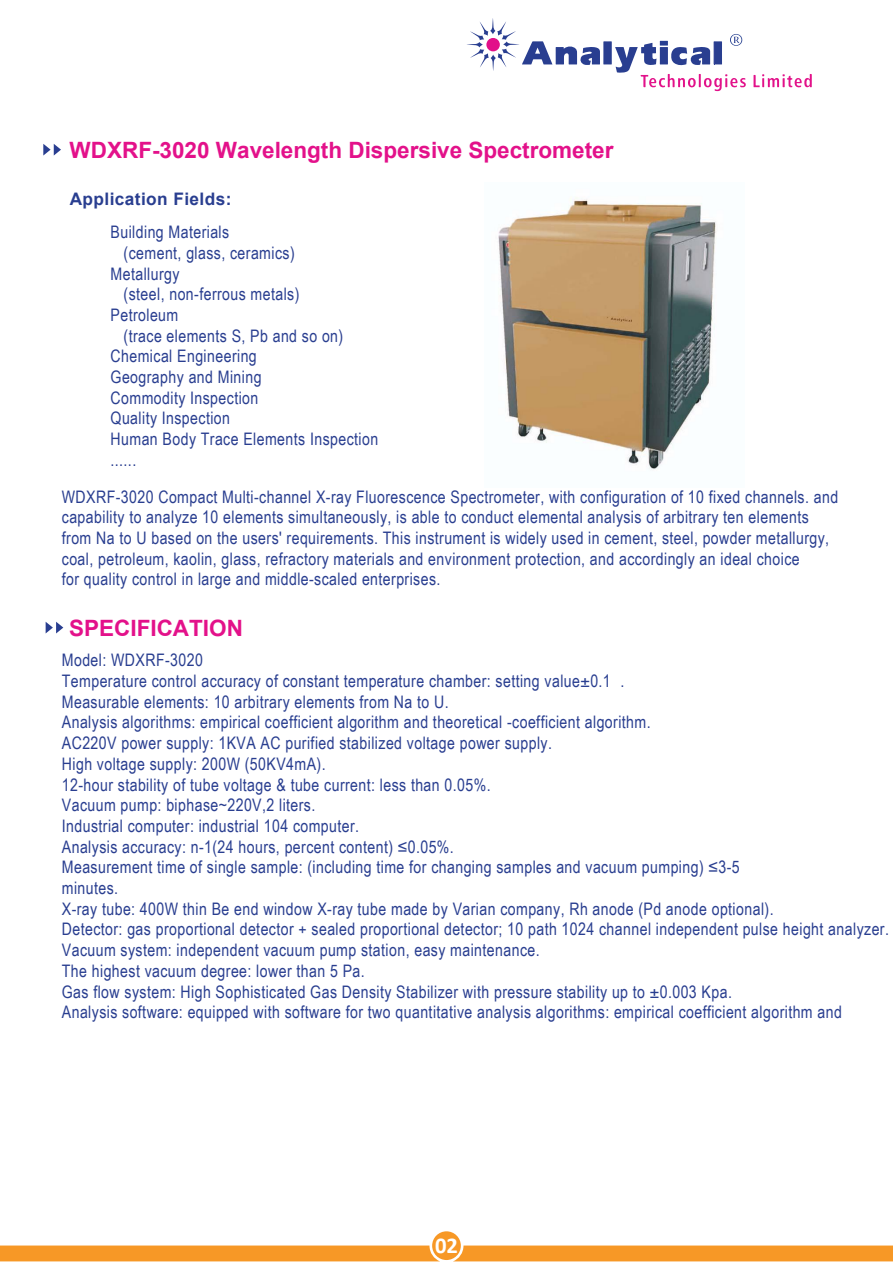
<style>
.page{position:relative;width:893px;height:1263px;background:#fff}
.page>*{position:absolute;margin:0;border:0;box-sizing:border-box;transform-origin:0 0}
.t1{font:700 22.65px "Calibri";color:#fff}
.t2{font:700 22.5px "Arial";color:#e3118a}
.t3{font:17.25px/20.7px "Arial Narrow";letter-spacing:.025em;color:#293e90}
.t4{font:700 17.25px "Arial";letter-spacing:.025em;color:#293e90}
</style>
<div class="page">
<svg style="left:753px;top:74px;width:59px;height:14px"></svg>
<svg style="left:467px;top:18px;width:279px;height:73px"></svg>
<div style="left:486px;top:38px;width:14px;height:13px;background:#e21089;border-radius:50%"></div>
<div style="left:0;top:1245px;width:440px;height:16px;background:#f79826"></div>
<div style="left:453px;top:1245px;width:440px;height:16px;background:#f79826"></div>
<div style="left:432px;top:1231px;width:29px;height:29px;background:#f79826;border-radius:50%"></div>
<svg style="left:43px;top:144px;width:18px;height:12px"></svg>
<svg style="left:46px;top:622px;width:17px;height:11px"></svg>
<img style="left:498px;top:199px;width:218px;height:271px">
<h2 class="t2" style="left:70px;top:134px;width:545px">WDXRF-3020 Wavelength Dispersive Spectrometer</h2>
<p class="t4" style="left:70px;top:187px;width:163px">Application Fields:</p>
<p class="t3" style="left:111px;top:221px;width:120px">Building Materials</p>
<p class="t3" style="left:124px;top:242px;width:173px">(cement, glass, ceramics)</p>
<p class="t3" style="left:111px;top:262px;width:70px">Metallurgy</p>
<p class="t3" style="left:124px;top:283px;width:177px">(steel, non-ferrous metals)</p>
<p class="t3" style="left:111px;top:304px;width:69px">Petroleum</p>
<p class="t3" style="left:124px;top:325px;width:221px">(trace elements S, Pb and so on)</p>
<p class="t3" style="left:111px;top:345px;width:148px">Chemical Engineering</p>
<p class="t3" style="left:111px;top:366px;width:152px">Geography and Mining</p>
<p class="t3" style="left:111px;top:387px;width:149px">Commodity Inspection</p>
<p class="t3" style="left:111px;top:407px;width:121px">Quality Inspection</p>
<p class="t3" style="left:111px;top:428px;width:269px">Human Body Trace Elements Inspection</p>
<p class="t3" style="left:111px;top:449px;width:27px">......</p>
<p class="t3" style="left:62px;top:485px;width:778px">WDXRF-3020 Compact Multi-channel X-ray Fluorescence Spectrometer, with configuration of 10 fixed channels. and capability to analyze 10 elements simultaneously, is able to conduct elemental analysis of arbitrary ten elements from Na to U based on the users' requirements. This instrument is widely used in cement, steel, powder metallurgy, coal, petroleum, kaolin, glass, refractory materials and environment protection, and accordingly an ideal choice<br>for quality control in large and middle-scaled enterprises.</p>
<h2 class="t2" style="left:69px;top:612px;width:175px">SPECIFICATION</h2>
<p class="t3" style="left:62px;top:649px;width:829px">Model: WDXRF-3020<br>Temperature control accuracy of constant temperature chamber: setting value±0.1 .<br>Measurable elements: 10 arbitrary elements from Na to U.<br>Analysis algorithms: empirical coefficient algorithm and theoretical -coefficient algorithm.<br>AC220V power supply: 1KVA AC purified stabilized voltage power supply.<br>High voltage supply: 200W (50KV4mA).<br>12-hour stability of tube voltage &amp; tube current: less than 0.05%.<br>Vacuum pump: biphase~220V,2 liters.<br>Industrial computer: industrial 104 computer.<br>Analysis accuracy: n-1(24 hours, percent content) ≤0.05%.<br>Measurement time of single sample: (including time for changing samples and vacuum pumping) ≤3-5<br>minutes.<br>X-ray tube: 400W thin Be end window X-ray tube made by Varian company, Rh anode (Pd anode optional).<br>Detector: gas proportional detector + sealed proportional detector; 10 path 1024 channel independent pulse height analyzer.<br>Vacuum system: independent vacuum pump station, easy maintenance.<br>The highest vacuum degree: lower than 5 Pa.<br>Gas flow system: High Sophisticated Gas Density Stabilizer with pressure stability up to ±0.003 Kpa.<br>Analysis software: equipped with software for two quantitative analysis algorithms: empirical coefficient algorithm and</p>
<h1 class="t1" style="left:435px;top:1229px;width:24px">02</h1>
</div>
